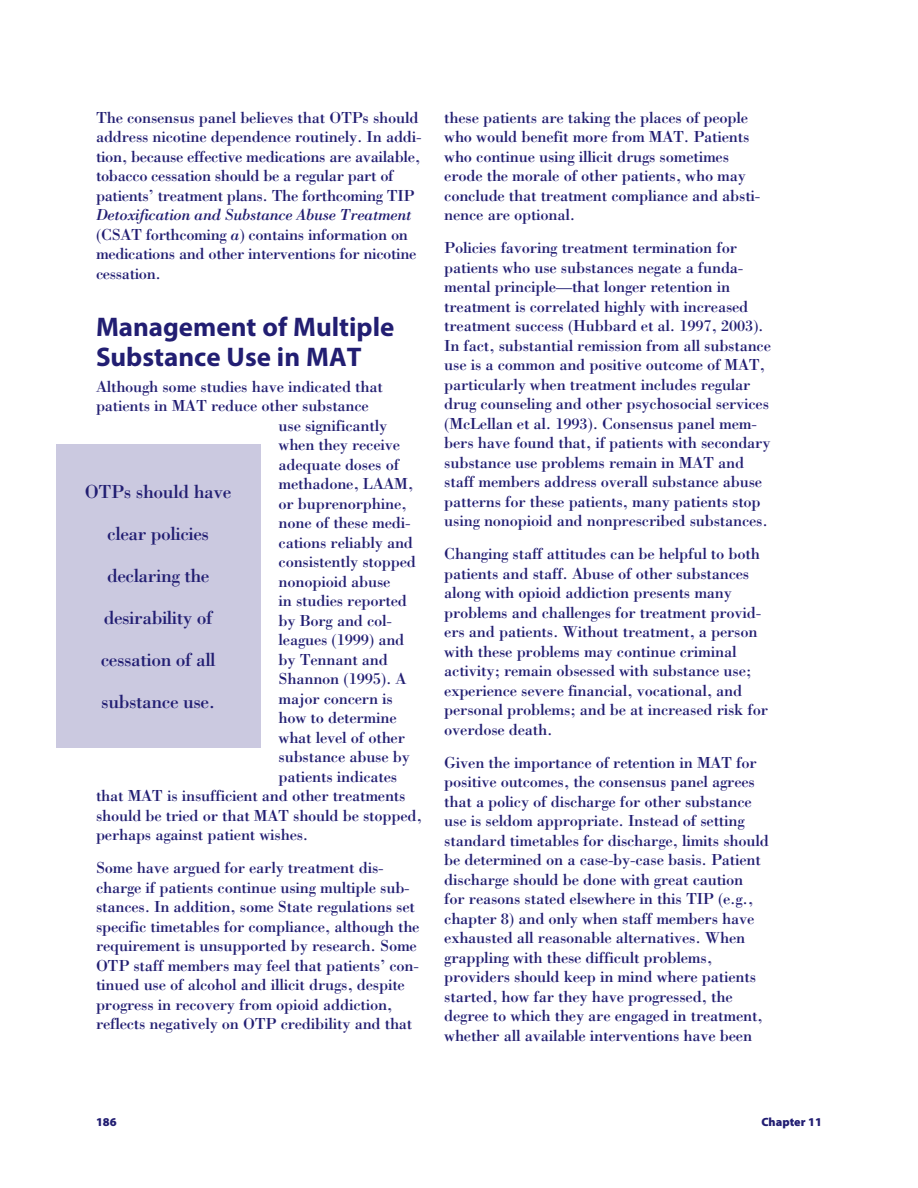
<style>
.page{position:relative;width:918px;height:1188px;background:#fff}
.page>*{position:absolute;margin:0;border:0;box-sizing:border-box;transform-origin:0 0}
.t1{font:700 27px/30px "Myriad Pro";color:#221e72}
.t2{font:19.5px/42px "Bodoni Std";letter-spacing:-.025em;color:#221e72;text-align:center}
.t3{font:16.5px/19.5px "Bodoni Std";letter-spacing:-.015em;color:#221e72}
.t4{font:900 12px "Myriad Pro";color:#221e72}
.s1{font-style:italic}
</style>
<div class="page">
<div style="left:56px;top:444px;width:205px;height:304px;background:#cbc9e0"></div>
<p class="t3" style="left:96px;top:107px;width:327px">The consensus panel believes that OTPs should address nicotine dependence routinely. In addi&shy;tion, because effective medications are available, tobacco cessation should be a regular part of patients’ treatment plans. The forthcoming TIP</p>
<p class="t3" style="left:96px;top:205px;width:322px"><span class="s1">Detoxification and Substance Abuse Treatment </span>(CSAT forthcoming <span class="s1">a</span>) contains information on medications and other interventions for nicotine cessation.</p>
<h1 class="t1" style="left:96px;top:311px;width:300px">Management of Multiple<br>Substance Use in MAT</h1>
<p class="t3" style="left:96px;top:376px;width:288px">Although some studies have indicated that</p>
<p class="t3" style="left:96px;top:396px;width:274px">patients in MAT reduce other substance</p>
<p class="t3" style="left:279px;top:415px;width:110px">use significantly</p>
<p class="t3" style="left:279px;top:435px;width:123px">when they receive</p>
<p class="t3" style="left:279px;top:454px;width:122px">adequate doses of</p>
<p class="t3" style="left:279px;top:474px;width:136px">methadone, LAAM,</p>
<p class="t3" style="left:279px;top:493px;width:130px">or buprenorphine,</p>
<p class="t3" style="left:279px;top:513px;width:133px">none of these medi-</p>
<p class="t3" style="left:279px;top:532px;width:136px">cations reliably and</p>
<p class="t3" style="left:279px;top:552px;width:139px">consistently stopped</p>
<p class="t3" style="left:279px;top:571px;width:114px">nonopioid abuse</p>
<p class="t3" style="left:279px;top:591px;width:130px">in studies reported</p>
<p class="t3" style="left:279px;top:610px;width:115px">by Borg and col-</p>
<p class="t3" style="left:279px;top:630px;width:127px">leagues (1999) and</p>
<p class="t3" style="left:279px;top:649px;width:111px">by Tennant and</p>
<p class="t3" style="left:279px;top:669px;width:129px">Shannon (1995). A</p>
<p class="t3" style="left:279px;top:688px;width:116px">major concern is</p>
<p class="t3" style="left:279px;top:708px;width:120px">how to determine</p>
<p class="t3" style="left:279px;top:727px;width:128px">what level of other</p>
<p class="t3" style="left:279px;top:747px;width:133px">substance abuse by</p>
<p class="t3" style="left:279px;top:766px;width:120px">patients indicates</p>
<p class="t3" style="left:96px;top:786px;width:311px">that MAT is insufficient and other treatments</p>
<p class="t3" style="left:96px;top:805px;width:327px">should be tried or that MAT should be stopped,</p>
<p class="t3" style="left:96px;top:825px;width:214px">perhaps against patient wishes.</p>
<p class="t3" style="left:96px;top:858px;width:325px">Some have argued for early treatment dis&shy;charge if patients continue using multiple sub&shy;stances. In addition, some State regulations set specific timetables for compliance, although the requirement is unsupported by research. Some OTP staff members may feel that patients’ con&shy;tinued use of alcohol and illicit drugs, despite progress in recovery from opioid addiction, reflects negatively on OTP credibility and that</p>
<p class="t2" style="left:85px;top:470px;width:148px">OTPs should have clear policies declaring the desirability of cessation of all substance use.</p>
<p class="t3" style="left:444px;top:107px;width:318px">these patients are taking the places of people who would benefit more from MAT. Patients who continue using illicit drugs sometimes erode the morale of other patients, who may conclude that treatment compliance and absti&shy;nence are optional.</p>
<p class="t3" style="left:444px;top:238px;width:328px">Policies favoring treatment termination for patients who use substances negate a funda&shy;mental principle—that longer retention in treatment is correlated highly with increased treatment success (Hubbard et al. 1997, 2003).<br>In fact, substantial remission from all substance use is a common and positive outcome of MAT, particularly when treatment includes regular drug counseling and other psychosocial services (McLellan et al. 1993). Consensus panel mem&shy;bers have found that, if patients with secondary substance use problems remain in MAT and staff members address overall substance abuse patterns for these patients, many patients stop using nonopioid and nonprescribed substances.</p>
<p class="t3" style="left:444px;top:544px;width:325px">Changing staff attitudes can be helpful to both patients and staff. Abuse of other substances along with opioid addiction presents many problems and challenges for treatment provid&shy;ers and patients. Without treatment, a person with these problems may continue criminal activity; remain obsessed with substance use; experience severe financial, vocational, and personal problems; and be at increased risk for overdose death.</p>
<p class="t3" style="left:444px;top:752px;width:326px">Given the importance of retention in MAT for positive outcomes, the consensus panel agrees that a policy of discharge for other substance use is seldom appropriate. Instead of setting standard timetables for discharge, limits should be determined on a case-by-case basis. Patient discharge should be done with great caution<br>for reasons stated elsewhere in this TIP (e.g., chapter 8) and only when staff members have exhausted all reasonable alternatives. When grappling with these difficult problems, providers should keep in mind where patients started, how far they have progressed, the degree to which they are engaged in treatment, whether all available interventions have been</p>
<p class="t4" style="left:96px;top:1114px;width:22px">186</p>
<p class="t4" style="left:761px;top:1114px;width:62px">Chapter 11</p>
</div>
